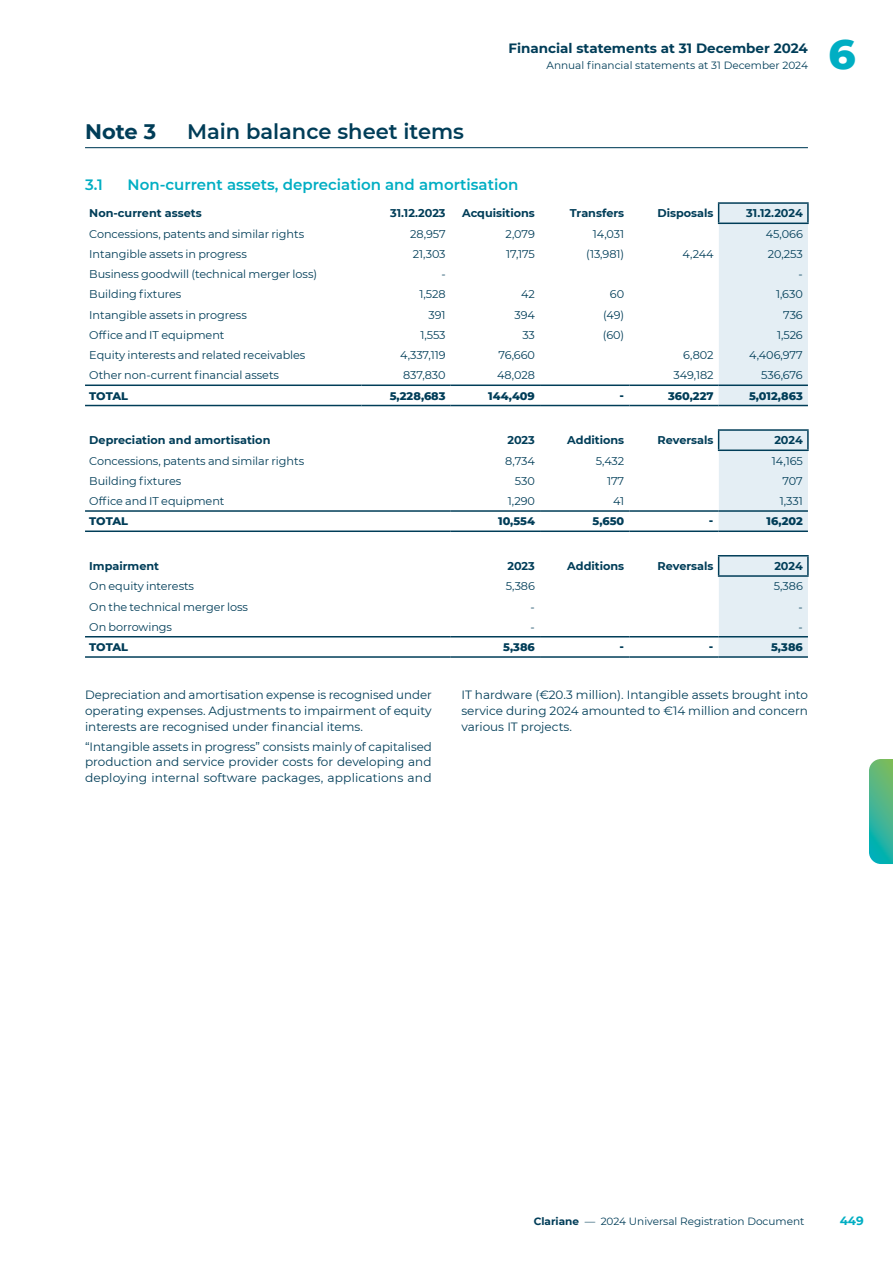
<style>
.page{position:relative;width:893px;height:1263px;background:#fff}
.page>*{position:absolute;margin:0;border:0;box-sizing:border-box;transform-origin:0 0}
.t1{font:800 42px "Montserrat";color:#00aec3}
.t2{font:600 21px "Montserrat";color:#003d58}
.t3{font:700 21px "Montserrat";color:#003d58}
.t4{font:600 15px "Montserrat";color:#00aec3}
.t5{font:700 13.5px "Montserrat";color:#003d58}
.t6{font:12px/15.8px "Montserrat";color:#003d58;text-align:justify}
.t7{font:700 12px "Montserrat";color:#00aec3}
.t8{font:11.25px "Montserrat";letter-spacing:-.005em;color:#003d58}
.t9{font:700 11.25px "Montserrat";color:#003d58}
.t10{font:800 11.25px "Montserrat";color:#003d58}
.t11{font:10.5px "Montserrat";color:#003d58}
.s1{font-weight:700}
</style>
<div class="page">
<hr style="left:85px;top:147px;width:723px;height:1px;background:#003d58">
<div style="left:718px;top:204px;width:91px;height:201px;background:#e4eef4"></div>
<hr style="left:85px;top:384px;width:276px;height:2px;background:#003d58">
<hr style="left:85px;top:405px;width:276px;height:1px;background:#003d58">
<hr style="left:361px;top:384px;width:90px;height:2px;background:#003d58">
<hr style="left:361px;top:405px;width:90px;height:1px;background:#003d58">
<hr style="left:451px;top:384px;width:89px;height:2px;background:#003d58">
<hr style="left:451px;top:405px;width:89px;height:1px;background:#003d58">
<hr style="left:540px;top:384px;width:89px;height:2px;background:#003d58">
<hr style="left:540px;top:405px;width:89px;height:1px;background:#003d58">
<hr style="left:629px;top:384px;width:90px;height:2px;background:#003d58">
<hr style="left:629px;top:405px;width:90px;height:1px;background:#003d58">
<hr style="left:719px;top:384px;width:89px;height:2px;background:#003d58">
<hr style="left:719px;top:405px;width:89px;height:1px;background:#003d58">
<hr style="left:718px;top:202px;width:91px;height:2px;background:#003d58">
<hr style="left:718px;top:223px;width:91px;height:1px;background:#003d58">
<div style="left:717px;top:430px;width:92px;height:100px;background:#e4eef4"></div>
<hr style="left:85px;top:510px;width:366px;height:2px;background:#003d58">
<hr style="left:85px;top:530px;width:366px;height:2px;background:#003d58">
<hr style="left:451px;top:510px;width:89px;height:2px;background:#003d58">
<hr style="left:451px;top:530px;width:89px;height:2px;background:#003d58">
<hr style="left:540px;top:510px;width:89px;height:2px;background:#003d58">
<hr style="left:540px;top:530px;width:89px;height:2px;background:#003d58">
<hr style="left:629px;top:510px;width:90px;height:2px;background:#003d58">
<hr style="left:629px;top:530px;width:90px;height:2px;background:#003d58">
<hr style="left:719px;top:510px;width:89px;height:2px;background:#003d58">
<hr style="left:719px;top:530px;width:89px;height:2px;background:#003d58">
<hr style="left:718px;top:429px;width:91px;height:2px;background:#003d58">
<hr style="left:718px;top:449px;width:91px;height:2px;background:#003d58">
<hr style="left:718px;top:555px;width:91px;height:1px;background:#003d58">
<svg style="left:85px;top:556px;width:724px;height:100px"></svg>
<hr style="left:718px;top:575px;width:91px;height:2px;background:#003d58">
<hr style="left:85px;top:636px;width:366px;height:1px;background:#003d58">
<hr style="left:451px;top:636px;width:89px;height:1px;background:#003d58">
<hr style="left:540px;top:636px;width:89px;height:1px;background:#003d58">
<hr style="left:629px;top:636px;width:90px;height:1px;background:#003d58">
<hr style="left:719px;top:636px;width:89px;height:1px;background:#003d58">
<hr style="left:85px;top:656px;width:366px;height:2px;background:#003d58">
<hr style="left:451px;top:656px;width:89px;height:2px;background:#003d58">
<hr style="left:540px;top:656px;width:89px;height:2px;background:#003d58">
<hr style="left:629px;top:656px;width:90px;height:2px;background:#003d58">
<hr style="left:719px;top:656px;width:89px;height:2px;background:#003d58">
<svg style="left:869px;top:759px;width:24px;height:105px;background:#46b691"></svg>
<p class="t5" style="left:509px;top:38px;width:301px">Financial statements at 31 December 2024</p>
<p class="t11" style="left:546px;top:58px;width:48px">Annual financialstatementsat31December202</p>
<h2 class="t3" style="left:85px;top:117px;width:73px">Note 3</h2>
<h2 class="t2" style="left:187px;top:117px;width:278px">Main balance sheet items</h2>
<h3 class="t4" style="left:85px;top:174px;width:19px">3.1</h3>
<h3 class="t4" style="left:128px;top:174px;width:392px">Non-current assets, depreciation and amortisation</h3>
<p class="t9" style="left:89px;top:205px;width:114px">Non-current assets</p>
<p class="t9" style="left:390px;top:205px;width:57px">31.12.2023</p>
<p class="t9" style="left:462px;top:205px;width:74px">Acquisitions</p>
<p class="t9" style="left:570px;top:205px;width:56px">Transfers</p>
<p class="t9" style="left:657px;top:205px;width:58px">Disposals</p>
<p class="t9" style="left:746px;top:205px;width:58px">31.12.2024</p>
<p class="t8" style="left:89px;top:226px;width:216px">Concessions, patents and similar rights</p>
<p class="t8" style="left:410px;top:226px;width:37px">28,957</p>
<p class="t8" style="left:506px;top:226px;width:31px">2,079</p>
<p class="t8" style="left:593px;top:226px;width:33px">14,031</p>
<p class="t8" style="left:766px;top:226px;width:38px">45,066</p>
<p class="t8" style="left:89px;top:246px;width:159px">Intangible assets in progress</p>
<p class="t8" style="left:413px;top:246px;width:34px">21,303</p>
<p class="t8" style="left:506px;top:246px;width:30px">17,175</p>
<p class="t8" style="left:586px;top:246px;width:39px">(13,981)</p>
<p class="t8" style="left:683px;top:246px;width:32px">4,244</p>
<p class="t8" style="left:768px;top:246px;width:36px">20,253</p>
<p class="t8" style="left:89px;top:266px;width:229px">Business goodwill (technical merger loss)</p>
<p class="t8" style="left:441px;top:266px;width:6px">-</p>
<p class="t8" style="left:798px;top:266px;width:6px">-</p>
<p class="t8" style="left:89px;top:287px;width:94px">Building fixtures</p>
<p class="t8" style="left:420px;top:287px;width:28px">1,528</p>
<p class="t8" style="left:521px;top:287px;width:15px">42</p>
<p class="t8" style="left:610px;top:287px;width:16px">60</p>
<p class="t8" style="left:776px;top:287px;width:28px">1,630</p>
<p class="t8" style="left:89px;top:307px;width:159px">Intangible assets in progress</p>
<p class="t8" style="left:428px;top:307px;width:19px">391</p>
<p class="t8" style="left:514px;top:307px;width:22px">394</p>
<p class="t8" style="left:603px;top:307px;width:23px">(49)</p>
<p class="t8" style="left:783px;top:307px;width:21px">736</p>
<p class="t8" style="left:89px;top:327px;width:137px">Office and IT equipment</p>
<p class="t8" style="left:420px;top:327px;width:27px">1,553</p>
<p class="t8" style="left:522px;top:327px;width:14px">33</p>
<p class="t8" style="left:603px;top:327px;width:23px">(60)</p>
<p class="t8" style="left:777px;top:327px;width:27px">1,526</p>
<p class="t8" style="left:89px;top:347px;width:218px">Equity interests and related receivables</p>
<p class="t8" style="left:400px;top:347px;width:47px">4,337,119</p>
<p class="t8" style="left:498px;top:347px;width:38px">76,660</p>
<p class="t8" style="left:683px;top:347px;width:32px">6,802</p>
<p class="t8" style="left:749px;top:347px;width:55px">4,406,977</p>
<p class="t8" style="left:89px;top:367px;width:191px">Other non-current financial assets</p>
<p class="t8" style="left:403px;top:367px;width:44px">837,830</p>
<p class="t8" style="left:497px;top:367px;width:39px">48,028</p>
<p class="t8" style="left:674px;top:367px;width:41px">349,182</p>
<p class="t8" style="left:761px;top:367px;width:43px">536,676</p>
<p class="t10" style="left:89px;top:387px;width:40px">TOTAL</p>
<p class="t10" style="left:390px;top:387px;width:57px">5,228,683</p>
<p class="t10" style="left:488px;top:387px;width:48px">144,409</p>
<p class="t10" style="left:620px;top:387px;width:6px">-</p>
<p class="t10" style="left:668px;top:387px;width:47px">360,227</p>
<p class="t10" style="left:749px;top:387px;width:55px">5,012,863</p>
<p class="t9" style="left:89px;top:432px;width:183px">Depreciation and amortisation</p>
<p class="t9" style="left:507px;top:432px;width:29px">2023</p>
<p class="t9" style="left:567px;top:432px;width:58px">Additions</p>
<p class="t9" style="left:657px;top:432px;width:58px">Reversals</p>
<p class="t9" style="left:774px;top:432px;width:30px">2024</p>
<p class="t8" style="left:89px;top:453px;width:216px">Concessions, patents and similar rights</p>
<p class="t8" style="left:505px;top:453px;width:31px">8,734</p>
<p class="t8" style="left:596px;top:453px;width:30px">5,432</p>
<p class="t8" style="left:772px;top:453px;width:32px">14,165</p>
<p class="t8" style="left:89px;top:473px;width:94px">Building fixtures</p>
<p class="t8" style="left:515px;top:473px;width:21px">530</p>
<p class="t8" style="left:607px;top:473px;width:19px">177</p>
<p class="t8" style="left:782px;top:473px;width:22px">707</p>
<p class="t8" style="left:89px;top:493px;width:137px">Office and IT equipment</p>
<p class="t8" style="left:508px;top:493px;width:29px">1,290</p>
<p class="t8" style="left:613px;top:493px;width:13px">41</p>
<p class="t8" style="left:780px;top:493px;width:25px">1,331</p>
<p class="t10" style="left:89px;top:513px;width:40px">TOTAL</p>
<p class="t10" style="left:498px;top:513px;width:38px">10,554</p>
<p class="t10" style="left:592px;top:513px;width:33px">5,650</p>
<p class="t10" style="left:709px;top:513px;width:6px">-</p>
<p class="t10" style="left:766px;top:513px;width:38px">16,202</p>
<p class="t9" style="left:89px;top:558px;width:71px">Impairment</p>
<p class="t9" style="left:507px;top:558px;width:29px">2023</p>
<p class="t9" style="left:567px;top:558px;width:58px">Additions</p>
<p class="t9" style="left:657px;top:558px;width:58px">Reversals</p>
<p class="t9" style="left:774px;top:558px;width:30px">2024</p>
<p class="t8" style="left:89px;top:579px;width:106px">On equity interests</p>
<p class="t8" style="left:506px;top:579px;width:31px">5,386</p>
<p class="t8" style="left:774px;top:579px;width:31px">5,386</p>
<p class="t8" style="left:89px;top:599px;width:160px">On the technical merger loss</p>
<p class="t8" style="left:531px;top:599px;width:6px">-</p>
<p class="t8" style="left:798px;top:599px;width:6px">-</p>
<p class="t8" style="left:89px;top:619px;width:84px">On borrowings</p>
<p class="t8" style="left:531px;top:619px;width:6px">-</p>
<p class="t8" style="left:798px;top:619px;width:6px">-</p>
<p class="t10" style="left:89px;top:639px;width:40px">TOTAL</p>
<p class="t10" style="left:503px;top:639px;width:33px">5,386</p>
<p class="t10" style="left:620px;top:639px;width:6px">-</p>
<p class="t10" style="left:709px;top:639px;width:6px">-</p>
<p class="t10" style="left:771px;top:639px;width:33px">5,386</p>
<p class="t6" style="left:85px;top:686px;width:348px">Depreciation and amortisation expense is recognised under operating expenses. Adjustments to impairment of equity interests are recognised under financial items.</p>
<p class="t6" style="left:85px;top:738px;width:348px">“Intangible assets in progress” consists mainly of capitalised production and service provider costs for developing and deploying internal software packages, applications and</p>
<p class="t6" style="left:461px;top:686px;width:348px">IT hardware (€20.3 million). Intangible assets brought into service during 2024 amounted to €14 million and concern various IT projects.</p>
<h1 class="t1" style="left:828px;top:24px;width:29px">6</h1>
<p class="t11" style="left:534px;top:1214px;width:272px"><span class="s1">Clariane</span> — 2024 Universal Registration Document</p>
<p class="t7" style="left:840px;top:1212px;width:26px">449</p>
</div>
